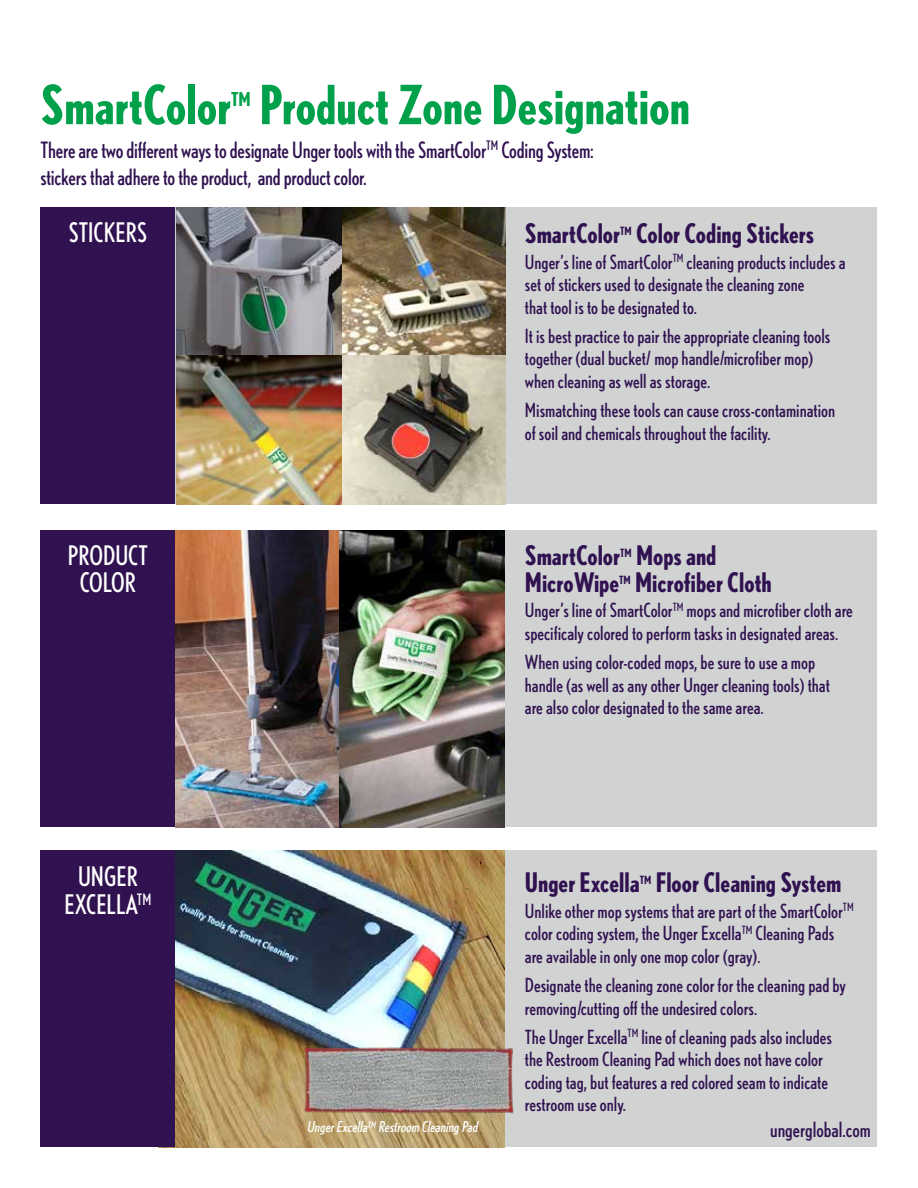
<style>
.page{position:relative;width:918px;height:1188px;background:#fff}
.page>*{position:absolute;margin:0;border:0;box-sizing:border-box;transform-origin:0 0}
.t1{font:700 condensed 54px "Nobel";color:#00a14a}
.t2{font:700 condensed 27px "Nobel";color:#311251}
.t3{font:condensed 27px/28.5px "Nobel";color:#fff;text-align:center}
.t4{font:condensed 22.5px/27px "Nobel";letter-spacing:-.01em;color:#311251}
.t5{font:condensed 21px "Nobel";color:#311251}
.t6{font:condensed 19.5px/22.5px "Nobel";color:#311251}
.t7{font:700 condensed 19.2px "Nobel";color:#00a14a}
.t8{font:italic condensed 15px "Nobel";color:#fff}
.t9{font:700 condensed 11.4px "Nobel";color:#311251}
</style>
<div class="page">
<div style="left:40px;top:850px;width:838px;height:298px;background:#d1d3d3"></div>
<img style="left:176px;top:850px;width:328px;height:298px">
<div style="left:40px;top:530px;width:838px;height:297px;background:#d1d3d3"></div>
<img style="left:176px;top:530px;width:328px;height:297px">
<div style="left:40px;top:207px;width:838px;height:297px;background:#d1d3d3"></div>
<img style="left:341px;top:207px;width:164px;height:148px">
<svg style="left:341px;top:355px;width:164px;height:149px;background:#a69a8a"></svg>
<svg style="left:176px;top:207px;width:165px;height:148px;background:#737678"></svg>
<img style="left:176px;top:355px;width:165px;height:149px">
<div style="left:40px;top:850px;width:136px;height:298px;background:#311251"></div>
<div style="left:40px;top:530px;width:136px;height:297px;background:#311251"></div>
<div style="left:40px;top:207px;width:136px;height:297px;background:#311251"></div>
<img style="left:300px;top:1043px;width:214px;height:74px">
<h1 class="t1" style="left:40px;top:73px;width:192px">SmartColor</h1>
<p class="t7" style="left:231px;top:88px;width:21px">TM</p>
<h1 class="t1" style="left:259px;top:73px;width:432px">Product Zone Designation</h1>
<p class="t4" style="left:40px;top:136px;width:555px">There are two different ways to designate Unger tools with the SmartColor<sup>TM</sup> Coding System: stickers that adhere to the product, and product color.</p>
<h2 class="t3" style="left:69px;top:218px;width:80px">STICKERS</h2>
<h2 class="t2" style="left:525px;top:217px;width:97px">SmartColor</h2>
<p class="t9" style="left:620px;top:224px;width:13px">TM</p>
<h2 class="t2" style="left:636px;top:217px;width:180px">Color Coding Stickers</h2>
<p class="t6" style="left:525px;top:250px;width:322px">Unger’s line of SmartColor<sup>TM</sup> cleaning products includes a set of stickers used to designate the cleaning zone<br>that tool is to be designated to.</p>
<p class="t6" style="left:525px;top:324px;width:307px">It is best practice to pair the appropriate cleaning tools together (dual bucket/ mop handle/microfiber mop) when cleaning as well as storage.</p>
<p class="t6" style="left:525px;top:399px;width:312px">Mismatching these tools can cause cross-contamination of soil and chemicals throughout the facility.</p>
<h2 class="t3" style="left:68px;top:542px;width:82px;line-height:27px">PRODUCT<br>COLOR</h2>
<h2 class="t3" style="left:65px;top:861px;width:88px">UNGER<br>EXCELLA<sup>TM</sup></h2>
<h2 class="t2" style="left:525px;top:539px;width:97px">SmartColor</h2>
<p class="t9" style="left:620px;top:546px;width:13px">TM</p>
<h2 class="t2" style="left:636px;top:539px;width:82px">Mops and</h2>
<h2 class="t2" style="left:525px;top:566px;width:96px">MicroWipe</h2>
<p class="t9" style="left:619px;top:573px;width:13px">TM</p>
<h2 class="t2" style="left:635px;top:566px;width:138px">Microfiber Cloth</h2>
<p class="t6" style="left:525px;top:599px;width:330px">Unger’s line of SmartColor<sup>TM</sup> mops and microfiber cloth are specificaly colored to perform tasks in designated areas.</p>
<p class="t6" style="left:525px;top:651px;width:307px">When using color-coded mops, be sure to use a mop handle (as well as any other Unger cleaning tools) that are also color designated to the same area.</p>
<p class="t8" style="left:307px;top:1119px;width:175px">UngerExcella<sup>TM</sup> Restroom Cleaning Pad</p>
<h2 class="t2" style="left:525px;top:867px;width:116px">Unger Excella</h2>
<p class="t9" style="left:640px;top:873px;width:13px">TM</p>
<h2 class="t2" style="left:656px;top:867px;width:187px">Floor Cleaning System</h2>
<p class="t6" style="left:525px;top:899px;width:330px">Unlike other mop systems that are part of the SmartColor<sup>TM </sup>color coding system, the Unger Excella<sup>TM</sup> Cleaning Pads are available in only one mop color (gray).</p>
<p class="t6" style="left:525px;top:974px;width:323px">Designate the cleaning zone color for the cleaning pad by removing/cutting off the undesired colors.</p>
<p class="t6" style="left:525px;top:1025px;width:309px">The Unger Excella<sup>TM</sup> line of cleaning pads also includes the Restroom Cleaning Pad which does not have color coding tag, but features a red colored seam to indicate restroom use only.</p>
<p class="t5" style="left:770px;top:1118px;width:102px">ungerglobal.com</p>
</div>
